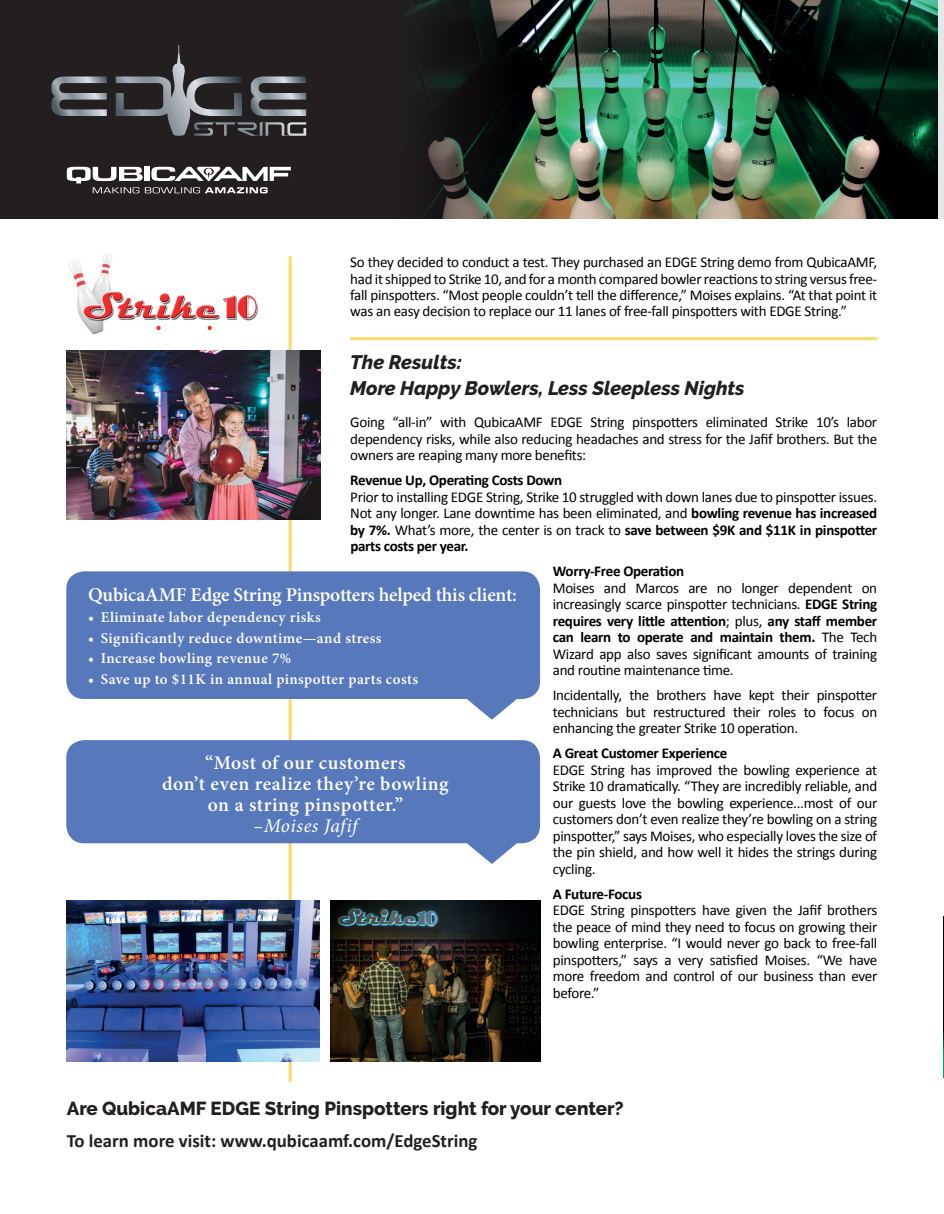
<style>
.page{position:relative;width:944px;height:1214px;background:#fff}
.page>*{position:absolute;margin:0;border:0;box-sizing:border-box;transform-origin:0 0}
.t1{font:600 19.5px/21px "Minion Pro";letter-spacing:.02em;color:#fff;text-align:center}
.t2{font:italic 800 19.5px/25.5px "Raleway";color:#231f20}
.t3{font:600 19.5px "Minion Pro";letter-spacing:-.01em;color:#fff}
.t4{font:italic 19.5px "Minion Pro";letter-spacing:.02em;color:#fff}
.t5{font:800 18.75px "Raleway";color:#231f20}
.t6{font:700 18.75px "Calibri";color:#231f20}
.t7{font:15px/16.5px "Calibri";letter-spacing:-.02em;color:#000001;text-align:justify}
.t8{font:600 15px "Minion Pro";letter-spacing:.03em;color:#fff}
.t9{font:700 15px "Calibri";letter-spacing:-.02em;color:#000001}
.s1{font-weight:700}
</style>
<div class="page">
<hr style="left:288px;top:256px;width:3px;height:826px;background:#fbda67">
<img style="left:516px;top:0;width:421px;height:218px">
<svg style="left:0;top:0;width:516px;height:218px;fill:#231f20"></svg>
<svg style="left:67px;top:167px;width:224px;height:26px"></svg>
<svg style="left:51px;top:76px;width:56px;height:40px"></svg>
<svg style="left:116px;top:45px;width:190px;height:91px"></svg>
<img style="left:68px;top:253px;width:190px;height:82px">
<img style="left:943px;top:917px;width:1px;height:160px">
<img style="left:67px;top:351px;width:253px;height:169px">
<img style="left:331px;top:900px;width:209px;height:161px">
<img style="left:66px;top:900px;width:253px;height:161px">
<svg style="left:66px;top:740px;width:474px;height:124px;fill:#5778bb"></svg>
<hr style="left:350px;top:337px;width:527px;height:3px;background:#fbda67">
<svg style="left:66px;top:571px;width:474px;height:148px;fill:#5778bb"></svg>
<p class="t7" style="left:350px;top:253px;width:528px">So they decided to conduct a test. They purchased an EDGE String demo from QubicaAMF, had it shipped to Strike 10, and for a month compared bowler reactions to string versus free&shy;fall pinspotters. “Most people couldn’t tell the difference,” Moises explains. “At that point it was an easy decision to replace our 11 lanes of free-fall pinspotters with EDGE String.”</p>
<h1 class="t2" style="left:350px;top:349px;width:396px">The Results:<br>More Happy Bowlers, Less Sleepless Nights</h1>
<p class="t7" style="left:350px;top:413px;width:528px">Going “all-in” with QubicaAMF EDGE String pinspotters eliminated Strike 10’s labor dependency risks, while also reducing headaches and stress for the Jafif brothers. But the owners are reaping many more benefits:</p>
<p class="t9" style="left:350px;top:471px;width:213px">Revenue Up, Operating Costs Down</p>
<p class="t7" style="left:350px;top:488px;width:528px">Prior to installing EDGE String, Strike 10 struggled with down lanes due to pinspotter issues.<br>Not any longer. Lane downtime has been eliminated, and <span class="s1">bowling revenue has increased by 7%.</span> What’s more, the center is on track to <span class="s1">save between $9K and $11K in pinspotter parts costs per year.</span></p>
<p class="t9" style="left:553px;top:562px;width:133px">Worry-Free Operation</p>
<p class="t7" style="left:553px;top:579px;width:326px">Moises and Marcos are no longer dependent on increasingly scarce pinspotter technicians. <span class="s1">EDGE String requires very little attention</span>; plus, <span class="s1">any staff member can learn to operate and maintain them.</span> The Tech Wizard app also saves significant amounts of training and routine maintenance time.</p>
<p class="t7" style="left:553px;top:686px;width:326px">Incidentally, the brothers have kept their pinspotter technicians but restructured their roles to focus on enhancing the greater Strike 10 operation.</p>
<p class="t9" style="left:553px;top:744px;width:176px">A Great Customer Experience</p>
<p class="t7" style="left:553px;top:761px;width:326px">EDGE String has improved the bowling experience at Strike 10 dramatically. “They are incredibly reliable, and our guests love the bowling experience...most of our customers don’t even realize they’re bowling on a string pinspotter,” says Moises, who especially loves the size of the pin shield, and how well it hides the strings during cycling.</p>
<p class="t9" style="left:553px;top:884px;width:91px">A Future-Focus</p>
<p class="t7" style="left:553px;top:901px;width:326px">EDGE String pinspotters have given the Jafif brothers the peace of mind they need to focus on growing their bowling enterprise. “I would never go back to free-fall pinspotters,” says a very satisfied Moises. “We have more freedom and control of our business than ever before.”</p>
<h1 class="t3" style="left:88px;top:581px;width:430px">QubicaAMF Edge String Pinspotters helped this client:</h1>
<p class="t8" style="left:88px;top:606px;width:234px">• Eliminate labor dependency risks</p>
<p class="t8" style="left:88px;top:627px;width:295px">• Significantly reduce downtime—and stress</p>
<p class="t8" style="left:88px;top:648px;width:205px">• Increase bowling revenue 7%</p>
<p class="t8" style="left:88px;top:669px;width:331px">• Save up to $11K in annual pinspotter parts costs</p>
<h1 class="t1" style="left:162px;top:751px;width:288px">“Most of our customers<br>don’t even realize they’re bowling on a string pinspotter.”</h1>
<h1 class="t4" style="left:253px;top:812px;width:105px">–Moises Jafif</h1>
<p class="t5" style="left:67px;top:1098px;width:558px">Are QubicaAMF EDGE String Pinspotters right for your center?</p>
<p class="t6" style="left:67px;top:1129px;width:412px">To learn more visit: www.qubicaamf.com/EdgeString</p>
</div>
